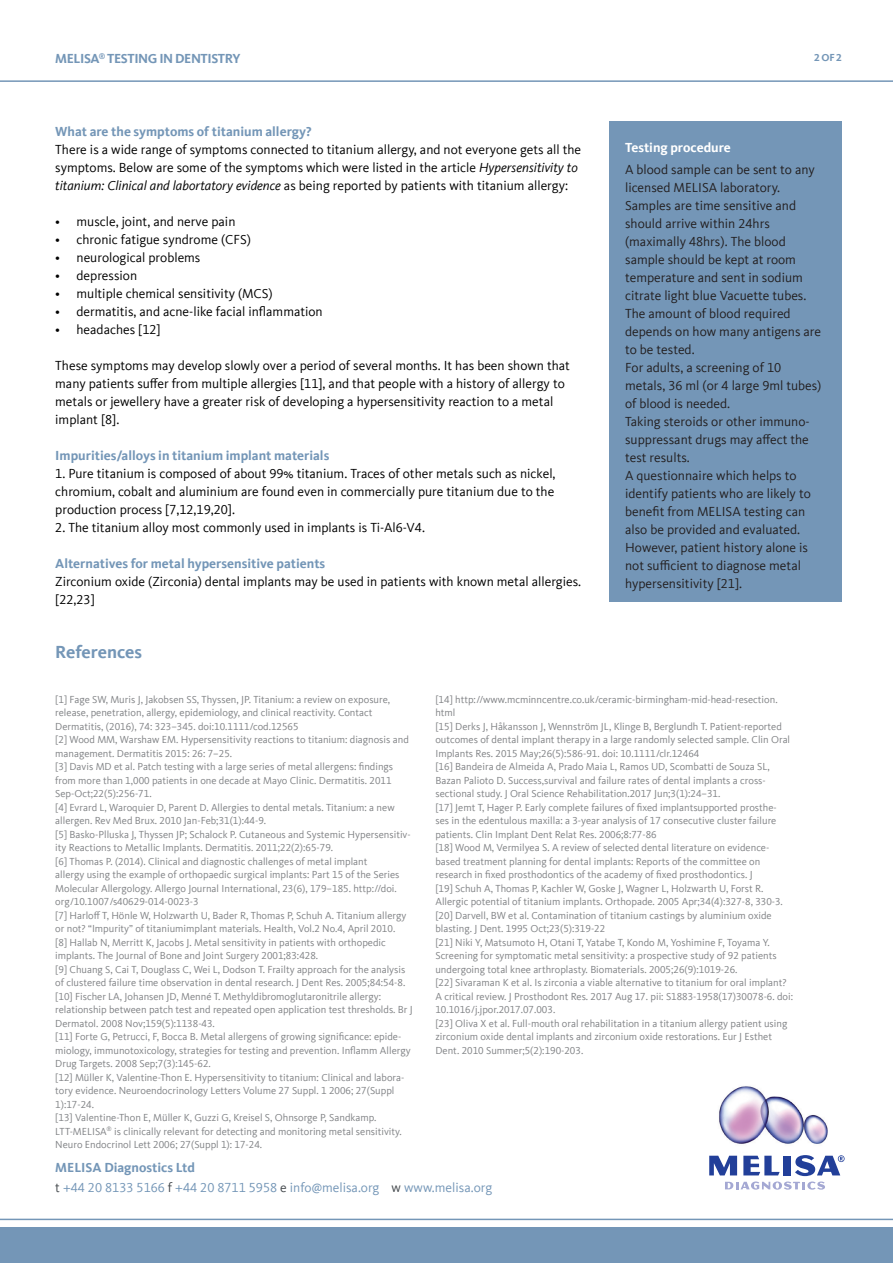
<style>
.page{position:relative;width:893px;height:1263px;background:#fff}
.page>*{position:absolute;margin:0;border:0;box-sizing:border-box;transform-origin:0 0}
.t1{font:700 18px "Kievit Offc";color:#7496b7}
.t2{font:13.5px/18px "Kievit Offc";color:#000}
.t3{font:13.5px/18px "Kievit Offc";color:#231f20}
.t4{font:700 13.5px "Kievit Offc";color:#7496b7}
.t5{font:13.5px/19.5px "Kievit Offc";color:#7496b7}
.t6{font:700 13.5px "Kievit Offc";letter-spacing:-.03em;color:#7496b7}
.t7{font:700 13.5px "Kievit Offc";color:#fff}
.t8{font:10.5px/13.5px "Kievit Offc";color:#808285}
.t9{font:700 10.5px "Kievit Offc";color:#7496b7}
.s1{font-style:italic}
.s2{font-weight:700}
.s3{color:#464b4f}
</style>
<div class="page">
<div style="left:0;top:1228px;width:893px;height:35px;background:#7496b7"></div>
<hr style="left:0;top:1219px;width:893px;height:1px;background:#7496b7">
<svg style="left:709px;top:1155px;width:136px;height:35px"></svg>
<img style="left:719px;top:1086px;width:109px;height:58px">
<hr style="left:0;top:80px;width:893px;height:2px;background:#7496b7">
<div style="left:609px;top:121px;width:233px;height:480px;background:#7496b7"></div>
<p class="t6" style="left:55px;top:51px;width:187px">MELISA<sup>®</sup> TESTING IN DENTISTRY</p>
<p class="t9" style="left:814px;top:51px;width:29px">2 OF 2</p>
<p class="t4" style="left:55px;top:124px;width:258px">What are the symptoms of titanium allergy?</p>
<p class="t2" style="left:55px;top:141px;width:527px">There is a wide range of symptoms connected to titanium allergy, and not everyone gets all the symptoms. Below are some of the symptoms which were listed in the article <span class="s1">Hypersensitivity to titanium: Clinical and labortatory evidence</span> as being reported by patients with titanium allergy:</p>
<p class="t2" style="left:55px;top:213px;width:182px">• muscle, joint, and nerve pain</p>
<p class="t2" style="left:55px;top:231px;width:197px">• chronic fatigue syndrome (CFS)</p>
<p class="t2" style="left:55px;top:249px;width:147px">• neurological problems</p>
<p class="t2" style="left:55px;top:267px;width:83px">• depression</p>
<p class="t2" style="left:55px;top:285px;width:219px">• multiple chemical sensitivity (MCS)</p>
<p class="t2" style="left:55px;top:303px;width:269px">• dermatitis, and acne-like facial inflammation</p>
<p class="t2" style="left:55px;top:321px;width:107px">• headaches [12]</p>
<p class="t2" style="left:55px;top:357px;width:516px">These symptoms may develop slowly over a period of several months. It has been shown that many patients suffer from multiple allergies [11], and that people with a history of allergy to metals or jewellery have a greater risk of developing a hypersensitivity reaction to a metal implant [8].</p>
<p class="t4" style="left:55px;top:448px;width:276px">Impurities/alloys in titanium implant materials</p>
<p class="t2" style="left:55px;top:465px;width:502px;text-align:justify">1. Pure titanium is composed of about 99% titanium. Traces of other metals such as nickel, chromium, cobalt and aluminium are found even in commercially pure titanium due to the production process [7,12,19,20].</p>
<p class="t2" style="left:55px;top:519px;width:371px">2. The titanium alloy most commonly used in implants is Ti-Al6-V4.</p>
<p class="t4" style="left:55px;top:556px;width:271px">Alternatives for metal hypersensitive patients</p>
<p class="t2" style="left:55px;top:573px;width:527px">Zirconium oxide (Zirconia) dental implants may be used in patients with known metal allergies. [22,23]</p>
<h1 class="t1" style="left:55px;top:642px;width:88px">References</h1>
<p class="t7" style="left:625px;top:139px;width:107px">Testing procedure</p>
<p class="t3" style="left:625px;top:161px;width:198px">A blood sample can be sent to any licensed MELISA laboratory.<br>Samples are time sensitive and should arrive within 24hrs (maximally 48hrs). The blood sample should be kept at room temperature and sent in sodium citrate light blue Vacuette tubes.<br>The amount of blood required depends on how many antigens are to be tested.<br>For adults, a screening of 10 metals, 36 ml (or 4 large 9ml tubes) of blood is needed.<br>Taking steroids or other immuno&shy;suppressant drugs may affect the test results.<br>A questionnaire which helps to identify patients who are likely to benefit from MELISA testing can also be provided and evaluated.<br>However, patient history alone is not sufficient to diagnose metal hypersensitivity [21].</p>
<p class="t8" style="left:55px;top:693px;width:359px">[1] Fage SW, Muris J, Jakobsen SS, Thyssen, JP. Titanium: a review on exposure, release, penetration, allergy, epidemiology, and clinical reactivity. Contact Dermatitis, (2016), 74: 323–345. doi:10.1111/cod.12565<br>[2] Wood MM, Warshaw EM. Hypersensitivity reactions to titanium: diagnosis and management. Dermatitis 2015: 26: 7–25.<br>[3] Davis MD et al. Patch testing with a large series of metal allergens: findings from more than 1,000 patients in one decade at Mayo Clinic. Dermatitis. 2011<br>Sep-Oct;22(5):256-71.<br>[4] Evrard L, Waroquier D, Parent D. Allergies to dental metals. Titanium: a new allergen. Rev Med Brux. 2010 Jan-Feb;31(1):44-9.<br>[5] Basko-Plluska J, Thyssen JP; Schalock P. Cutaneous and Systemic Hypersensitiv&shy;ity Reactions to Metallic Implants. Dermatitis. 2011;22(2):65-79.<br>[6] Thomas P. (2014). Clinical and diagnostic challenges of metal implant<br>allergy using the example of orthopaedic surgical implants: Part 15 of the Series Molecular Allergology. Allergo Journal International, 23(6), 179–185. http://doi. org/10.1007/s40629-014-0023-3<br>[7] Harloff T, Hönle W, Holzwarth U, Bader R, Thomas P, Schuh A. Titanium allergy or not? “Impurity” of titaniumimplant materials. Health, Vol.2 No.4, April 2010.<br>[8] Hallab N, Merritt K, Jacobs J. Metal sensitivity in patients with orthopedic implants. The Journal of Bone and Joint Surgery 2001;83:428.<br>[9] Chuang S, Cai T, Douglass C, Wei L, Dodson T. Frailty approach for the analysis of clustered failure time observation in dental research. J Dent Res. 2005;84:54-8. [10] Fischer LA, Johansen JD, Menné T. Methyldibromoglutaronitrile allergy: relationship between patch test and repeated open application test thresholds. Br J Dermatol. 2008 Nov;159(5):1138-43.<br>[11] Forte G, Petrucci, F, Bocca B. Metal allergens of growing significance: epide&shy;miology, immunotoxicology, strategies for testing and prevention. Inflamm Allergy Drug Targets. 2008 Sep;7(3):145-62.<br>[12] Müller K, Valentine-Thon E. Hypersensitivity to titanium: Clinical and labora&shy;tory evidence. Neuroendocrinology Letters Volume 27 Suppl. 1 2006; 27(Suppl 1):17-24.<br>[13] Valentine-Thon E, Müller K, Guzzi G, Kreisel S, Ohnsorge P, Sandkamp.<br>LTT-MELISA<sup>®</sup> is clinically relevant for detecting and monitoring metal sensitivity.<br>Neuro Endocrinol Lett 2006; 27(Suppl 1): 17-24.</p>
<p class="t8" style="left:435px;top:693px;width:359px">[14] http://www.mcminncentre.co.uk/ceramic-birmingham-mid-head-resection. html<br>[15] Derks J, Håkansson J, Wennström JL, Klinge B, Berglundh T. Patient-reported outcomes of dental implant therapy in a large randomly selected sample. Clin Oral Implants Res. 2015 May;26(5):586-91. doi: 10.1111/clr.12464<br>[16] Bandeira de Almeida A, Prado Maia L, Ramos UD, Scombatti de Souza SL, Bazan Palioto D. Success,survival and failure rates of dental implants a cross&shy;sectional study. J Oral Science Rehabilitation.2017 Jun;3(1):24–31.<br>[17] Jemt T, Hager P. Early complete failures of fixed implantsupported prosthe-<br>ses in the edentulous maxilla: a 3-year analysis of 17 consecutive cluster failure patients. Clin Implant Dent Relat Res. 2006;8:77-86<br>[18] Wood M, Vermilyea S. A review of selected dental literature on evidence&shy;based treatment planning for dental implants: Reports of the committee on research in fixed prosthodontics of the academy of fixed prosthodontics. J<br>[19] Schuh A, Thomas P, Kachler W, Goske J, Wagner L, Holzwarth U, Forst R.<br>Allergic potential of titanium implants. Orthopade. 2005 Apr;34(4):327-8, 330-3. [20] Darvell, BW et al. Contamination of titanium castings by aluminium oxide blasting. J Dent. 1995 Oct;23(5):319-22<br>[21] Niki Y, Matsumoto H, Otani T, Yatabe T, Kondo M, Yoshimine F, Toyama Y.<br>Screening for symptomatic metal sensitivity: a prospective study of 92 patients undergoing total knee arthroplasty. Biomaterials. 2005;26(9):1019-26.<br>[22] Sivaraman K et al. Is zirconia a viable alternative to titanium for oral implant?<br>A critical review. J Prosthodont Res. 2017 Aug 17. pii: S1883-1958(17)30078-6. doi:<br>10.1016/j.jpor.2017.07.003.<br>[23] Oliva X et al. Full-mouth oral rehabilitation in a titanium allergy patient using zirconium oxide dental implants and zirconium oxide restorations. Eur J Esthet Dent. 2010 Summer;5(2):190-203.</p>
<p class="t5" style="left:55px;top:1158px;width:438px"><span class="s2">MELISA Diagnostics Ltd<br></span><span class="s3">t</span> +44 20 8133 5166 <span class="s3">f</span> +44 20 8711 5958 <span class="s3">e</span> info@melisa.org <span class="s3">w</span> www.melisa.org</p>
</div>
